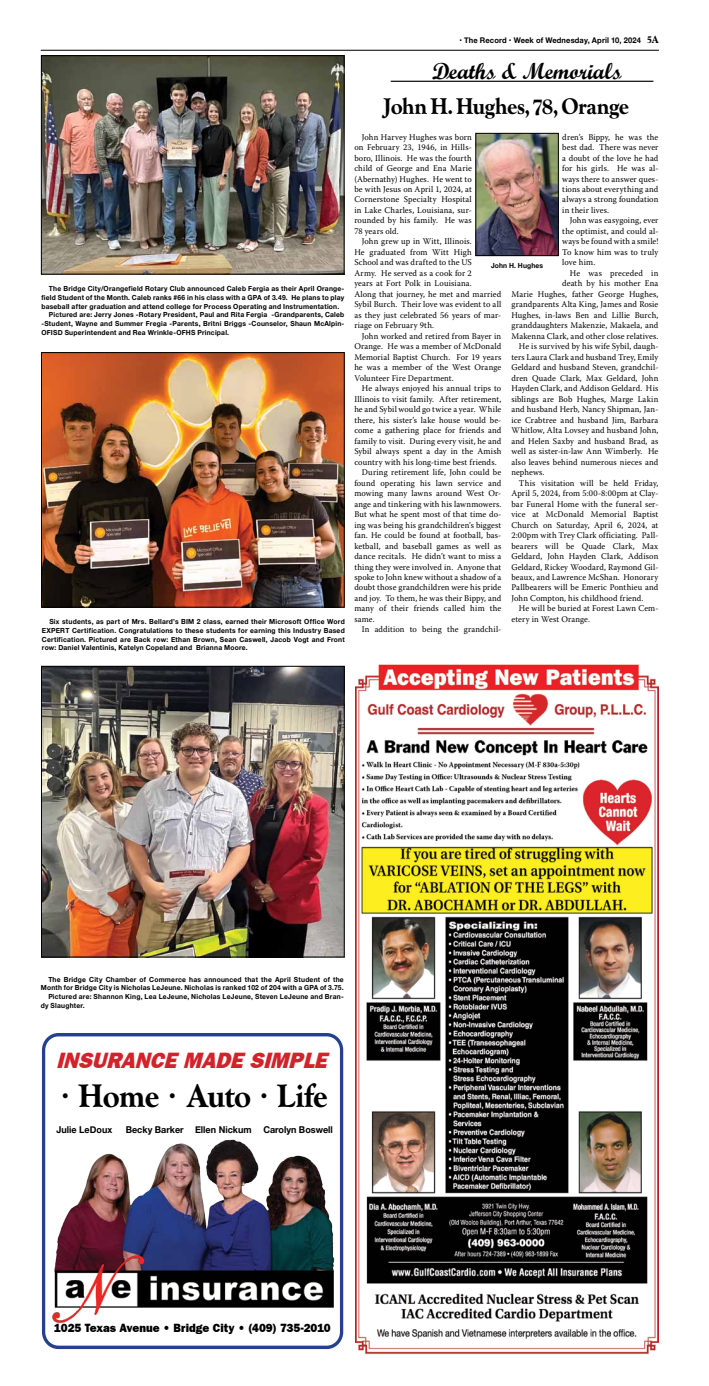
<style>
.page{position:relative;width:709px;height:1386px;background:#fff}
.page>*{position:absolute;margin:0;border:0;box-sizing:border-box;transform-origin:0 0}
.t1{font:32.55px "Goudy Old Style SHOP X Bol";color:#000;scale:.96 1}
.t2{font:700 23.62px "Script";color:#000;scale:.96 1}
.t3{font:22.75px "Goudy Old Style SHOP X Bol";letter-spacing:.005em;color:#000;scale:.96 1}
.t4{font:italic 800 22.22px "Franklin Gothic";color:#d2232a;scale:.96 1}
.t5{font:800 11.99px "Franklin Gothic";letter-spacing:-.005em;color:#000;scale:.96 1}
.t6{font:700 9.45px "Helvetica Neue";color:#000;scale:.96 1}
.t7{font:8.75px/10.5px "Warnock Pro";letter-spacing:.015em;color:#000;text-align:justify;scale:.96 1}
.t8{font:700 7.88px "Helvetica Neue";letter-spacing:.02em;color:#000;scale:.96 1}
.t9{font:700 7px/8.8px "Helvetica Neue";letter-spacing:.035em;color:#000;text-align:justify;scale:.96 1}
.s1{font-family:"Goudy Old Style SHOP X Bol";font-weight:400;font-size:10.5px}
</style>
<div class="page">
<hr style="left:41px;top:50px;width:618px;height:1px;background:#000">
<img style="left:43px;top:668px;width:299px;height:287px">
<div style="left:41px;top:666px;width:303px;height:291px;border:1px solid #000"></div>
<img style="left:43px;top:354px;width:299px;height:251px">
<div style="left:41px;top:352px;width:303px;height:255px;border:1px solid #000"></div>
<img style="left:43px;top:57px;width:299px;height:215px">
<div style="left:41px;top:55px;width:303px;height:219px;border:1px solid #000"></div>
<img style="left:355px;top:664px;width:303px;height:690px">
<div style="left:42px;top:1033px;width:301px;height:316px;border:3px solid #25408f;border-radius:15px"></div>
<img style="left:56px;top:1129px;width:288px;height:143px">
<img style="left:52px;top:1254px;width:291px;height:74px">
<img style="left:477px;top:135px;width:79px;height:119px">
<div style="left:475px;top:133px;width:83px;height:123px;border:1px solid #000"></div>
<hr style="left:391px;top:81px;width:262px;height:1px;background:#000">
<p class="t9" style="left:49px;top:285px;width:309px">The Bridge City/Orangefield Rotary Club announced Caleb Fergia as their April Orange-</p>
<p class="t9" style="left:41px;top:293px;width:317px">field Student of the Month. Caleb ranks #66 in his class with a GPA of 3.49. He plans to play</p>
<p class="t9" style="left:41px;top:302px;width:312px">baseball after graduation and attend college for Process Operating and Instrumentation.</p>
<p class="t9" style="left:49px;top:311px;width:309px">Pictured are: Jerry Jones -Rotary President, Paul and Rita Fergia -Grandparents, Caleb</p>
<p class="t9" style="left:41px;top:320px;width:317px">-Student, Wayne and Summer Fregia -Parents, Britni Briggs -Counselor, Shaun McAlpin-</p>
<p class="t9" style="left:41px;top:328px;width:197px">OFISD Superintendent and Rea Wrinkle-OFHS Principal.</p>
<p class="t9" style="left:42px;top:618px;width:317px;text-indent:8px">Six students, as part of Mrs. Bellard’s BIM 2 class, earned their Microsoft Office Word EXPERT Certification. Congratulations to these students for earning this Industry Based Certification. Pictured are Back row: Ethan Brown, Sean Caswell, Jacob Vogt and Front row: Daniel Valentinis, Katelyn Copeland and Brianna Moore.</p>
<p class="t8" style="left:459px;top:34px;width:209px">• The Record • Week of Wednesday, April 10, 2024 <span class="s1">5A</span></p>
<h2 class="t2" style="left:432px;top:57px;width:199px">Deaths &amp; Memorials</h2>
<h3 class="t3" style="left:384px;top:94px;width:256px">John H. Hughes, 78, Orange</h3>
<p class="t7" style="left:354px;top:131px;width:124px;text-indent:8px">John Harvey Hughes was born on February 23, 1946, in Hills&shy;boro, Illinois. He was the fourth child of George and Ena Marie (Abernathy) Hughes. He went to be with Jesus on April 1, 2024, at Cornerstone Specialty Hospital in Lake Charles, Louisiana, sur&shy;rounded by his family. He was 78 years old.</p>
<p class="t7" style="left:354px;top:236px;width:155px;text-align:left;text-indent:8px">John grew up in Witt, Illinois.<br>He graduated from Witt High<br>School and was drafted to the US<br>Army. He served as a cook for 2<br>years at Fort Polk in Louisiana.<br>Along that journey, he met and married<br>Sybil Burch. Their love was evident to all as they just celebrated 56 years of mar&shy;riage on February 9th.</p>
<p class="t7" style="left:354px;top:331px;width:155px;text-indent:8px">John worked and retired from Bayer in Orange. He was a member of McDonald Memorial Baptist Church. For 19 years he was a member of the West Orange Volunteer Fire Department.</p>
<p class="t7" style="left:362px;top:383px;width:147px">He always enjoyed his annual trips to</p>
<p class="t7" style="left:354px;top:393px;width:155px">Illinois to visit family. After retirement,</p>
<p class="t7" style="left:354px;top:404px;width:155px">he and Sybil would go twice a year. While</p>
<p class="t7" style="left:354px;top:414px;width:155px">there, his sister’s lake house would be-</p>
<p class="t7" style="left:354px;top:425px;width:155px">come a gathering place for friends and</p>
<p class="t7" style="left:354px;top:435px;width:155px">family to visit. During every visit, he and</p>
<p class="t7" style="left:354px;top:446px;width:155px">Sybil always spent a day in the Amish</p>
<p class="t7" style="left:354px;top:456px;width:150px">country with his long-time best friends.</p>
<p class="t7" style="left:362px;top:467px;width:147px">During retirement life, John could be</p>
<p class="t7" style="left:354px;top:477px;width:155px">found operating his lawn service and</p>
<p class="t7" style="left:354px;top:488px;width:155px">mowing many lawns around West Or-</p>
<p class="t7" style="left:354px;top:498px;width:155px">ange and tinkering with his lawnmowers.</p>
<p class="t7" style="left:354px;top:509px;width:155px">But what he spent most of that time do-</p>
<p class="t7" style="left:354px;top:519px;width:155px">ing was being his grandchildren’s biggest</p>
<p class="t7" style="left:354px;top:530px;width:155px">fan. He could be found at football, bas-</p>
<p class="t7" style="left:354px;top:540px;width:155px">ketball, and baseball games as well as</p>
<p class="t7" style="left:354px;top:551px;width:155px">dance recitals. He didn’t want to miss a</p>
<p class="t7" style="left:354px;top:561px;width:155px">thing they were involved in. Anyone that</p>
<p class="t7" style="left:354px;top:572px;width:155px">spoke to John knew without a shadow of a</p>
<p class="t7" style="left:354px;top:582px;width:155px">doubt those grandchildren were his pride</p>
<p class="t7" style="left:354px;top:593px;width:155px">and joy. To them, he was their Bippy, and</p>
<p class="t7" style="left:354px;top:603px;width:155px">many of their friends called him the</p>
<p class="t7" style="left:354px;top:614px;width:23px">same.</p>
<p class="t7" style="left:362px;top:624px;width:147px">In addition to being the grandchil-</p>
<p class="t7" style="left:562px;top:131px;width:102px">dren’s Bippy, he was the best dad. There was never a doubt of the love he had for his girls. He was al&shy;ways there to answer ques&shy;tions about everything and always a strong foundation in their lives.</p>
<p class="t7" style="left:562px;top:215px;width:102px;text-indent:8px">John was easygoing, ever the optimist, and could al&shy;ways be found with a smile!<br>To know him was to truly love him.</p>
<p class="t7" style="left:570px;top:268px;width:94px">He was preceded in</p>
<p class="t7" style="left:562px;top:278px;width:102px">death by his mother Ena</p>
<p class="t7" style="left:511px;top:289px;width:155px">Marie Hughes, father George Hughes,</p>
<p class="t7" style="left:511px;top:299px;width:155px">grandparents Alta King, James and Rosie</p>
<p class="t7" style="left:511px;top:310px;width:155px">Hughes, in-laws Ben and Lillie Burch,</p>
<p class="t7" style="left:511px;top:320px;width:155px">granddaughters Makenzie, Makaela, and</p>
<p class="t7" style="left:511px;top:331px;width:155px">Makenna Clark, and other close relatives.</p>
<p class="t7" style="left:519px;top:341px;width:147px">He is survived by his wife Sybil, daugh-</p>
<p class="t7" style="left:511px;top:352px;width:155px">ters Laura Clark and husband Trey, Emily</p>
<p class="t7" style="left:511px;top:362px;width:155px">Geldard and husband Steven, grandchil-</p>
<p class="t7" style="left:511px;top:372px;width:155px">dren Quade Clark, Max Geldard, John</p>
<p class="t7" style="left:511px;top:383px;width:155px">Hayden Clark, and Addison Geldard. His</p>
<p class="t7" style="left:511px;top:393px;width:155px">siblings are Bob Hughes, Marge Lakin</p>
<p class="t7" style="left:511px;top:404px;width:155px">and husband Herb, Nancy Shipman, Jan-</p>
<p class="t7" style="left:511px;top:414px;width:155px">ice Crabtree and husband Jim, Barbara</p>
<p class="t7" style="left:511px;top:425px;width:155px">Whitlow, Alta Lovsey and husband John,</p>
<p class="t7" style="left:511px;top:435px;width:155px">and Helen Saxby and husband Brad, as</p>
<p class="t7" style="left:511px;top:446px;width:155px">well as sister-in-law Ann Wimberly. He</p>
<p class="t7" style="left:511px;top:456px;width:155px">also leaves behind numerous nieces and</p>
<p class="t7" style="left:511px;top:467px;width:36px">nephews.</p>
<p class="t7" style="left:519px;top:477px;width:147px">This visitation will be held Friday,</p>
<p class="t7" style="left:511px;top:488px;width:155px">April 5, 2024, from 5:00-8:00pm at Clay-</p>
<p class="t7" style="left:511px;top:498px;width:155px">bar Funeral Home with the funeral ser-</p>
<p class="t7" style="left:511px;top:509px;width:155px">vice at McDonald Memorial Baptist</p>
<p class="t7" style="left:511px;top:519px;width:155px">Church on Saturday, April 6, 2024, at</p>
<p class="t7" style="left:511px;top:530px;width:155px">2:00pm with Trey Clark officiating. Pall-</p>
<p class="t7" style="left:511px;top:540px;width:155px">bearers will be Quade Clark, Max</p>
<p class="t7" style="left:511px;top:551px;width:155px">Geldard, John Hayden Clark, Addison</p>
<p class="t7" style="left:511px;top:561px;width:155px">Geldard, Rickey Woodard, Raymond Gil-</p>
<p class="t7" style="left:511px;top:572px;width:155px">beaux, and Lawrence McShan. Honorary</p>
<p class="t7" style="left:511px;top:582px;width:155px">Pallbearers will be Emeric Ponthieu and</p>
<p class="t7" style="left:511px;top:593px;width:139px">John Compton, his childhood friend.</p>
<p class="t7" style="left:519px;top:603px;width:147px">He will be buried at Forest Lawn Cem-</p>
<p class="t7" style="left:511px;top:614px;width:83px">etery in West Orange.</p>
<p class="t9" style="left:491px;top:262px;width:56px">John H. Hughes</p>
<p class="t9" style="left:48px;top:975px;width:309px">The Bridge City Chamber of Commerce has announced that the April Student of the</p>
<p class="t9" style="left:41px;top:984px;width:317px">Month for Bridge City is Nicholas LeJeune. Nicholas is ranked 102 of 204 with a GPA of 3.75.</p>
<p class="t9" style="left:48px;top:992px;width:309px">Pictured are: Shannon King, Lea LeJeune, Nicholas LeJeune, Steven LeJeune and Bran-</p>
<p class="t9" style="left:41px;top:1001px;width:47px">dy Slaughter.</p>
<h3 class="t4" style="left:56px;top:1047px;width:290px">INSURANCE MADE SIMPLE</h3>
<h1 class="t1" style="left:57px;top:1078px;width:283px">• Home • Auto • Life</h1>
<p class="t6" style="left:57px;top:1123px;width:59px">Julie LeDoux</p>
<p class="t6" style="left:126px;top:1123px;width:217px">Becky Barker Ellen Nickum Carolyn Boswell</p>
<h3 class="t5" style="left:54px;top:1320px;width:289px">1025 Texas Avenue • Bridge City • (409) 735-2010</h3>
</div>
